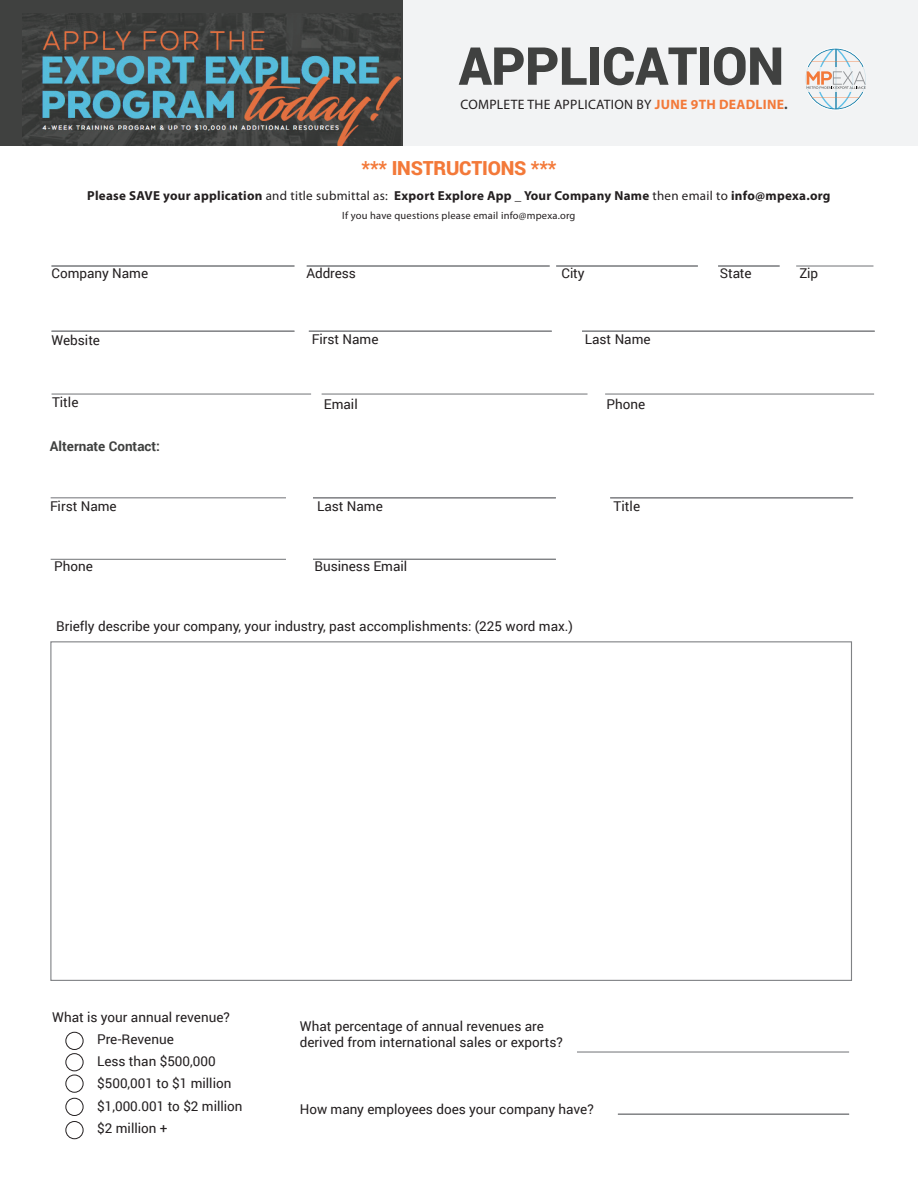
<style>
.page{position:relative;width:918px;height:1188px;background:#fff}
.page>*{position:absolute;margin:0;border:0;box-sizing:border-box;transform-origin:0 0}
.t1{font:900 52.35px "Roboto";letter-spacing:-.01em;color:#404140}
.t2{font:900 19.35px "Roboto";letter-spacing:-.01em;color:#f37939}
.t3{font:13.65px "Myriad Pro";letter-spacing:.02em;color:#231f20}
.t4{font:13.5px/22.2px "Roboto";color:#231f20}
.t5{font:700 13.5px "Roboto";color:#404140}
.t6{font:700 13.05px "Myriad Pro";letter-spacing:.02em;color:#231f20}
.t7{font:10.5px "Myriad Pro";letter-spacing:.02em;color:#231f20}
.s1{font-weight:700;color:#f37939}
.s2{font-weight:700;color:#404140}
.s3{font-weight:400}
</style>
<div class="page">
<div style="left:286px;top:0;width:632px;height:145px;background:#f2f3f4"></div>
<div style="left:0;top:0;width:402px;height:145px;background:#404140"></div>
<hr style="left:52px;top:393px;width:259px;height:2px;background:#808285">
<hr style="left:322px;top:393px;width:266px;height:2px;background:#808285">
<hr style="left:605px;top:393px;width:269px;height:2px;background:#808285">
<hr style="left:52px;top:265px;width:242px;height:2px;background:#808285">
<hr style="left:52px;top:331px;width:242px;height:1px;background:#808285">
<hr style="left:309px;top:331px;width:243px;height:1px;background:#808285">
<hr style="left:582px;top:331px;width:293px;height:1px;background:#808285">
<hr style="left:307px;top:265px;width:243px;height:2px;background:#808285">
<hr style="left:556px;top:265px;width:142px;height:2px;background:#808285">
<hr style="left:718px;top:265px;width:62px;height:2px;background:#808285">
<hr style="left:796px;top:265px;width:77px;height:2px;background:#808285">
<hr style="left:51px;top:497px;width:235px;height:1px;background:#808285">
<hr style="left:313px;top:497px;width:243px;height:1px;background:#808285">
<hr style="left:51px;top:559px;width:235px;height:1px;background:#808285">
<hr style="left:313px;top:559px;width:243px;height:1px;background:#808285">
<hr style="left:610px;top:497px;width:243px;height:1px;background:#808285">
<hr style="left:618px;top:1114px;width:231px;height:1px;background:#808285">
<hr style="left:577px;top:1051px;width:272px;height:2px;background:#808285">
<div style="left:65px;top:1032px;width:18px;height:18px;border:1px solid #231f20;border-radius:50%"></div>
<div style="left:65px;top:1053px;width:18px;height:18px;border:1px solid #231f20;border-radius:50%"></div>
<div style="left:65px;top:1075px;width:18px;height:18px;border:1px solid #231f20;border-radius:50%"></div>
<div style="left:65px;top:1098px;width:18px;height:18px;border:1px solid #231f20;border-radius:50%"></div>
<div style="left:65px;top:1121px;width:18px;height:18px;border:1px solid #231f20;border-radius:50%"></div>
<img style="left:23px;top:13px;width:377px;height:133px">
<svg style="left:805px;top:48px;width:61px;height:62px"></svg>
<h1 class="t1" style="left:459px;top:29px;width:327px">APPLICATION</h1>
<p class="t3" style="left:460px;top:96px;width:329px">COMPLETE THE APPLICATION BY <span class="s1">JUNE 9TH DEADLINE</span><span class="s2">.</span></p>
<h2 class="t2" style="left:362px;top:154px;width:197px">*** INSTRUCTIONS ***</h2>
<p class="t6" style="left:87px;top:188px;width:745px">Please SAVE your application <span class="s3">and title submittal as:</span> Export Explore App _ Your Company Name <span class="s3">then email to</span> info@mpexa.org</p>
<p class="t7" style="left:342px;top:209px;width:235px">If you have questions please email info@mpexa.org</p>
<p class="t4" style="left:52px;top:261px;width:98px">Company Name</p>
<p class="t4" style="left:307px;top:261px;width:51px">Address</p>
<p class="t4" style="left:562px;top:261px;width:25px">City</p>
<p class="t4" style="left:720px;top:261px;width:33px">State</p>
<p class="t4" style="left:799px;top:261px;width:20px">Zip</p>
<p class="t4" style="left:52px;top:328px;width:50px">Website</p>
<p class="t4" style="left:312px;top:327px;width:68px">First Name</p>
<p class="t4" style="left:585px;top:327px;width:67px">Last Name</p>
<p class="t4" style="left:52px;top:391px;width:28px">Title</p>
<p class="t4" style="left:324px;top:392px;width:35px">Email</p>
<p class="t4" style="left:607px;top:392px;width:40px">Phone</p>
<p class="t5" style="left:50px;top:437px;width:112px">Alternate Contact:</p>
<p class="t4" style="left:50px;top:495px;width:68px">First Name</p>
<p class="t4" style="left:317px;top:495px;width:67px">Last Name</p>
<p class="t4" style="left:54px;top:554px;width:40px">Phone</p>
<p class="t4" style="left:314px;top:554px;width:94px">Business Email</p>
<p class="t4" style="left:56px;top:614px;width:518px">Briefly describe your company, your industry, past accomplishments: (225 word max.)</p>
<p class="t4" style="left:614px;top:495px;width:28px">Title</p>
<p class="t4" style="left:97px;top:1005px;width:147px;text-indent:-45px">What is your annual revenue?<br>Pre-Revenue<br>Less than $500,000 $500,001 to $1 million $1,000.001 to $2 million $2 million +</p>
<p class="t4" style="left:300px;top:1017px;width:265px;line-height:16.2px">What percentage of annual revenues are derived from international sales or exports?</p>
<p class="t4" style="left:300px;top:1098px;width:296px">How many employees does your company have?</p>
</div>
